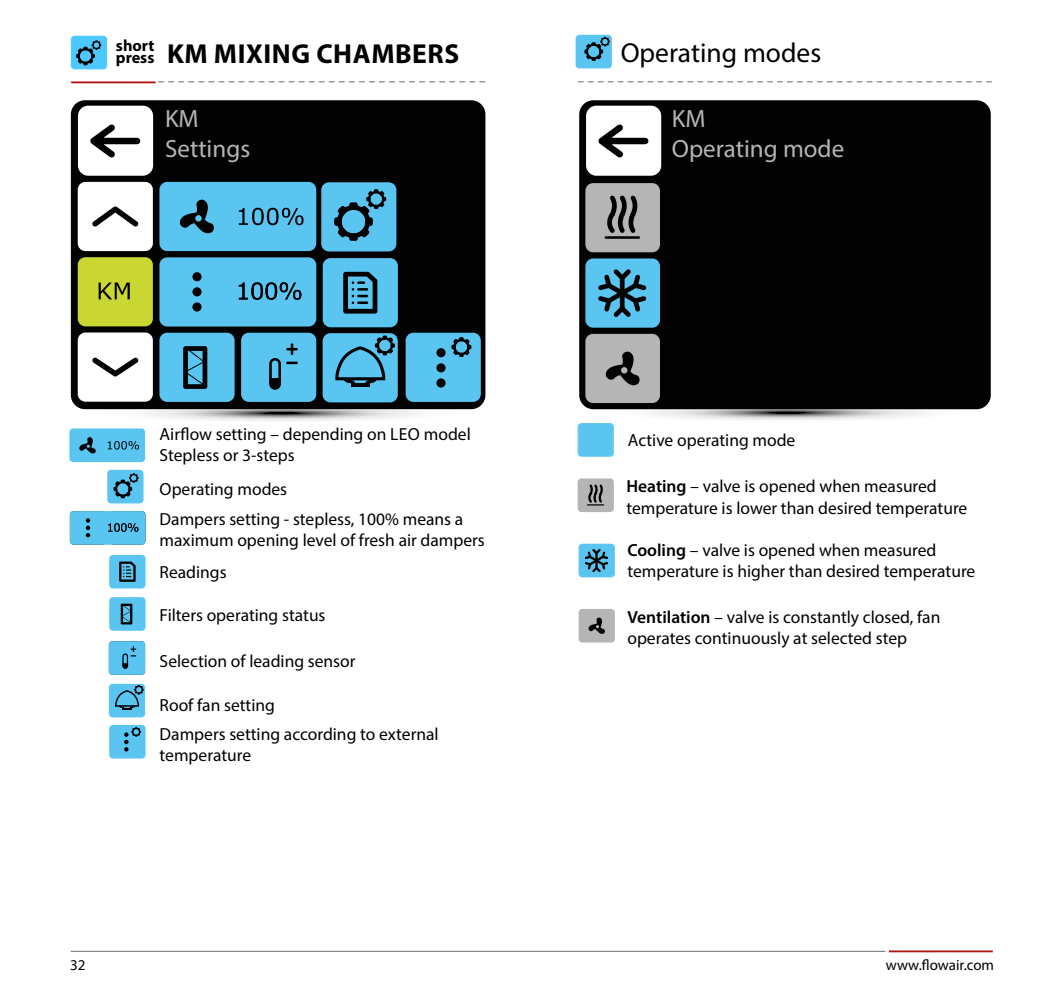
<style>
.page{position:relative;width:1063px;height:993px;background:#fff}
.page>*{position:absolute;margin:0;border:0;box-sizing:border-box;transform-origin:0 0}
.t1{font:700 27.5px "Myriad Pro";letter-spacing:.02em;color:#000}
.t2{font:27.5px "Myriad Pro";color:#000}
.t3{font:25px/30px "Myriad Pro";color:#b5b5b5}
.t4{font:17.5px/21px "Myriad Pro";color:#000}
.t5{font:700 16.25px/12.5px "Myriad Pro";color:#000}
.t6{font:15px "Myriad Pro";color:#000}
.s1{font-weight:600}
</style>
<div class="page">
<hr style="left:71px;top:950px;width:814px;height:1px;background:#878787">
<hr style="left:890px;top:950px;width:102px;height:1px;background:#b11917">
<div style="left:579px;top:100px;width:412px;height:309px;background:#020203;border-radius:14px"></div>
<div style="left:585px;top:258px;width:75px;height:69px;background:#5bc5f2;border-radius:8px"></div>
<svg style="left:598px;top:269px;width:48px;height:48px"></svg>
<div style="left:585px;top:334px;width:75px;height:69px;background:#b5b5b5;border-radius:8px"></div>
<svg style="left:605px;top:351px;width:35px;height:35px"></svg>
<div style="left:585px;top:183px;width:75px;height:69px;background:#b5b5b5;border-radius:8px"></div>
<svg style="left:607px;top:195px;width:31px;height:38px"></svg>
<hr style="left:605px;top:236px;width:35px;height:3px;background:#020203">
<svg style="left:72px;top:401px;width:412px;height:20px"></svg>
<div style="left:71px;top:100px;width:414px;height:309px;background:#020203;border-radius:14px"></div>
<svg style="left:159px;top:180px;width:76px;height:69px"></svg>
<svg style="left:241px;top:180px;width:75px;height:69px"></svg>
<div style="left:78px;top:257px;width:75px;height:69px;background:#cad632;border-radius:8px"></div>
<svg style="left:99px;top:282px;width:31px;height:17px"></svg>
<div style="left:78px;top:332px;width:75px;height:69px;background:#fff;border-radius:8px"></div>
<svg style="left:92px;top:357px;width:47px;height:19px"></svg>
<div style="left:78px;top:182px;width:75px;height:69px;background:#fff;border-radius:8px"></div>
<svg style="left:92px;top:206px;width:47px;height:21px"></svg>
<div style="left:159px;top:182px;width:157px;height:69px;background:#5bc5f2;border-radius:8px"></div>
<svg style="left:239px;top:208px;width:65px;height:17px"></svg>
<svg style="left:179px;top:199px;width:35px;height:35px"></svg>
<div style="left:323px;top:258px;width:75px;height:69px;background:#5bc5f2;border-radius:8px"></div>
<svg style="left:343px;top:272px;width:34px;height:41px"></svg>
<div style="left:321px;top:182px;width:75px;height:69px;background:#5bc5f2;border-radius:8px"></div>
<svg style="left:334px;top:189px;width:52px;height:52px"></svg>
<div style="left:241px;top:332px;width:75px;height:70px;background:#5bc5f2;border-radius:8px"></div>
<svg style="left:269px;top:343px;width:29px;height:46px"></svg>
<div style="left:159px;top:332px;width:76px;height:70px;background:#5bc5f2;border-radius:8px"></div>
<svg style="left:183px;top:346px;width:24px;height:43px"></svg>
<div style="left:159px;top:257px;width:157px;height:69px;background:#5bc5f2;border-radius:8px"></div>
<svg style="left:239px;top:282px;width:62px;height:18px"></svg>
<div style="left:192px;top:272px;width:10px;height:9px;background:#020203;border-radius:50%"></div>
<div style="left:192px;top:287px;width:10px;height:9px;background:#020203;border-radius:50%"></div>
<div style="left:192px;top:302px;width:10px;height:9px;background:#020203;border-radius:50%"></div>
<div style="left:406px;top:332px;width:75px;height:70px;background:#5bc5f2;border-radius:8px"></div>
<div style="left:436px;top:348px;width:10px;height:9px;background:#020203;border-radius:50%"></div>
<div style="left:436px;top:363px;width:10px;height:9px;background:#020203;border-radius:50%"></div>
<div style="left:436px;top:378px;width:10px;height:9px;background:#020203;border-radius:50%"></div>
<svg style="left:451px;top:337px;width:20px;height:20px"></svg>
<div style="left:323px;top:333px;width:75px;height:69px;background:#5bc5f2;border-radius:8px"></div>
<svg style="left:335px;top:335px;width:60px;height:51px"></svg>
<svg style="left:78px;top:106px;width:75px;height:70px;background:#dedede"></svg>
<svg style="left:586px;top:106px;width:75px;height:70px;background:#dedede"></svg>
<svg style="left:578px;top:81px;width:414px;height:1px"></svg>
<div style="left:576px;top:35px;width:36px;height:33px;background:#5bc5f2;border-radius:4px"></div>
<svg style="left:584px;top:37px;width:26px;height:24px"></svg>
<svg style="left:578px;top:400px;width:412px;height:56px"></svg>
<div style="left:579px;top:423px;width:34px;height:33px;background:#5bc5f2;border-radius:3px"></div>
<div style="left:578px;top:478px;width:36px;height:34px;background:#b5b5b5;border-radius:4px"></div>
<svg style="left:587px;top:484px;width:17px;height:21px"></svg>
<div style="left:579px;top:543px;width:36px;height:34px;background:#5bc5f2;border-radius:4px"></div>
<svg style="left:585px;top:549px;width:23px;height:23px"></svg>
<div style="left:579px;top:608px;width:36px;height:34px;background:#b5b5b5;border-radius:4px"></div>
<svg style="left:588px;top:617px;width:17px;height:17px"></svg>
<div style="left:69px;top:428px;width:76px;height:34px;background:#5bc5f2;border-radius:4px"></div>
<svg style="left:108px;top:441px;width:31px;height:8px"></svg>
<svg style="left:79px;top:437px;width:17px;height:17px"></svg>
<svg style="left:109px;top:511px;width:37px;height:33px"></svg>
<div style="left:70px;top:511px;width:75px;height:33px;background:#5bc5f2;border-radius:4px"></div>
<svg style="left:108px;top:523px;width:30px;height:8px"></svg>
<svg style="left:86px;top:518px;width:4px;height:19px"></svg>
<div style="left:107px;top:469px;width:37px;height:34px;background:#5bc5f2;border-radius:4px"></div>
<svg style="left:114px;top:473px;width:25px;height:25px"></svg>
<div style="left:109px;top:554px;width:37px;height:34px;background:#5bc5f2;border-radius:4px"></div>
<svg style="left:119px;top:561px;width:17px;height:20px"></svg>
<div style="left:109px;top:597px;width:37px;height:33px;background:#5bc5f2;border-radius:4px"></div>
<svg style="left:121px;top:603px;width:11px;height:21px"></svg>
<div style="left:109px;top:641px;width:36px;height:33px;background:#5bc5f2;border-radius:4px"></div>
<div style="left:122px;top:653px;width:6px;height:15px;background:#020203;border-radius:3px"></div>
<svg style="left:122px;top:646px;width:14px;height:21px"></svg>
<div style="left:109px;top:683px;width:36px;height:34px;background:#5bc5f2;border-radius:4px"></div>
<svg style="left:115px;top:684px;width:29px;height:25px"></svg>
<div style="left:109px;top:724px;width:37px;height:34px;background:#5bc5f2;border-radius:4px"></div>
<svg style="left:124px;top:727px;width:17px;height:24px"></svg>
<hr style="left:72px;top:81px;width:83px;height:2px;background:#b11917">
<svg style="left:159px;top:81px;width:326px;height:1px"></svg>
<div style="left:71px;top:36px;width:36px;height:33px;background:#4dc9ff;border-radius:4px"></div>
<svg style="left:76px;top:40px;width:25px;height:25px"></svg>
<p class="t5" style="left:116px;top:38px;width:40px">short press</p>
<h1 class="t1" style="left:167px;top:35px;width:294px">KM MIXING CHAMBERS</h1>
<h1 class="t2" style="left:621px;top:36px;width:202px">Operating modes</h1>
<h2 class="t3" style="left:165px;top:103px;width:87px">KM<br>Settings</h2>
<h2 class="t3" style="left:672px;top:103px;width:174px">KM<br>Operating mode</h2>
<p class="t4" style="left:160px;top:423px;width:313px">Airflow setting – depending on LEO model<br>Stepless or 3-steps</p>
<p class="t4" style="left:160px;top:474px;width:305px;line-height:29.5px">Operating modes<br>Dampers setting - stepless, 100% means a</p>
<p class="t4" style="left:160px;top:523px;width:327px;line-height:32.5px">maximum opening level of fresh air dampers<br>Readings</p>
<p class="t4" style="left:160px;top:603px;width:167px">Filters operating status</p>
<p class="t4" style="left:160px;top:649px;width:197px">Selection of leading sensor</p>
<p class="t4" style="left:160px;top:690px;width:281px;line-height:28.8px">Roof fan setting<br>Dampers setting according to external</p>
<p class="t4" style="left:160px;top:743px;width:93px">temperature</p>
<p class="t4" style="left:628px;top:429px;width:169px">Active operating mode</p>
<p class="t4" style="left:626px;top:475px;width:342px"><span class="s1">Heating</span> – valve is opened when measured temperature is lower than desired temperature</p>
<p class="t4" style="left:627px;top:539px;width:349px"><span class="s1">Cooling</span> – valve is opened when measured temperature is higher than desired temperature</p>
<p class="t4" style="left:627px;top:606px;width:315px"><span class="s1">Ventilation</span> – valve is constantly closed, fan operates continuously at selected step</p>
<p class="t6" style="left:70px;top:955px;width:17px">32</p>
<p class="t6" style="left:886px;top:955px;width:110px">www.flowair.com</p>
</div>
